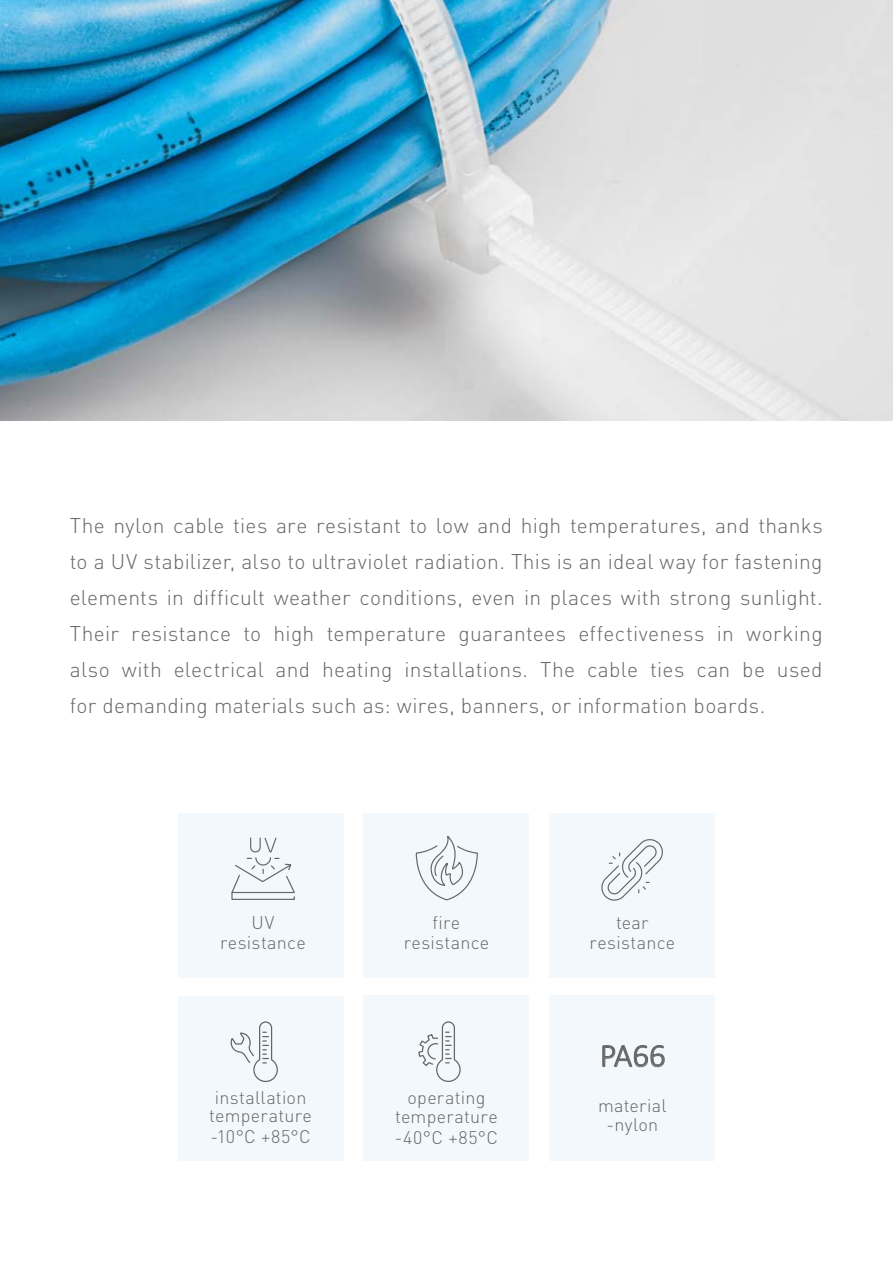
<style>
.page{position:relative;width:893px;height:1263px;background:#fff}
.page>*{position:absolute;margin:0;border:0;box-sizing:border-box;transform-origin:0 0}
.t1{font:300 32.85px "Calibri";color:#666}
.t2{font:300 21px/36px "DIN Pro";letter-spacing:.015em;color:#666;text-align:justify}
.t3{font:300 18px/19.5px "DIN Pro";letter-spacing:.015em;color:#666;text-align:center}
</style>
<div class="page">
<img style="left:0;top:0;width:892px;height:421px">
<div style="left:178px;top:813px;width:165px;height:165px;background:#f2f8fc"></div>
<svg style="left:231px;top:837px;width:64px;height:63px"></svg>
<div style="left:364px;top:813px;width:165px;height:165px;background:#f2f8fc"></div>
<svg style="left:415px;top:835px;width:63px;height:66px"></svg>
<div style="left:549px;top:813px;width:165px;height:165px;background:#f2f8fc"></div>
<svg style="left:601px;top:839px;width:62px;height:62px"></svg>
<div style="left:178px;top:996px;width:165px;height:165px;background:#f2f8fc"></div>
<svg style="left:230px;top:1021px;width:48px;height:61px"></svg>
<div style="left:364px;top:996px;width:165px;height:165px;background:#f2f8fc"></div>
<svg style="left:418px;top:1021px;width:43px;height:61px"></svg>
<div style="left:549px;top:996px;width:165px;height:165px;background:#f2f8fc"></div>
<svg style="left:602px;top:1045px;width:62px;height:23px"></svg>
<p class="t2" style="left:70px;top:506px;width:754px">The nylon cable ties are resistant to low and high temperatures, and thanks to a UV stabilizer, also to ultraviolet radiation. This is an ideal way for fastening elements in difficult weather conditions, even in places with strong sunlight.<br>Their resistance to high temperature guarantees effectiveness in working also with electrical and heating installations. The cable ties can be used for demanding materials such as: wires, banners, or information boards.</p>
<p class="t3" style="left:220px;top:912px;width:87px">UV resistance</p>
<p class="t3" style="left:403px;top:912px;width:87px">fire resistance</p>
<p class="t3" style="left:589px;top:912px;width:87px">tear resistance</p>
<p class="t3" style="left:209px;top:1087px;width:104px;line-height:18px">installation temperature</p>
<p class="t3" style="left:210px;top:1125px;width:102px">-10°C +85°C</p>
<h1 class="t1" style="left:600px;top:1035px;width:67px">PA66</h1>
<p class="t3" style="left:395px;top:1085px;width:105px;line-height:20.2px">operating temperature -40°C +85°C</p>
<p class="t3" style="left:598px;top:1094px;width:70px">material -nylon</p>
</div>
